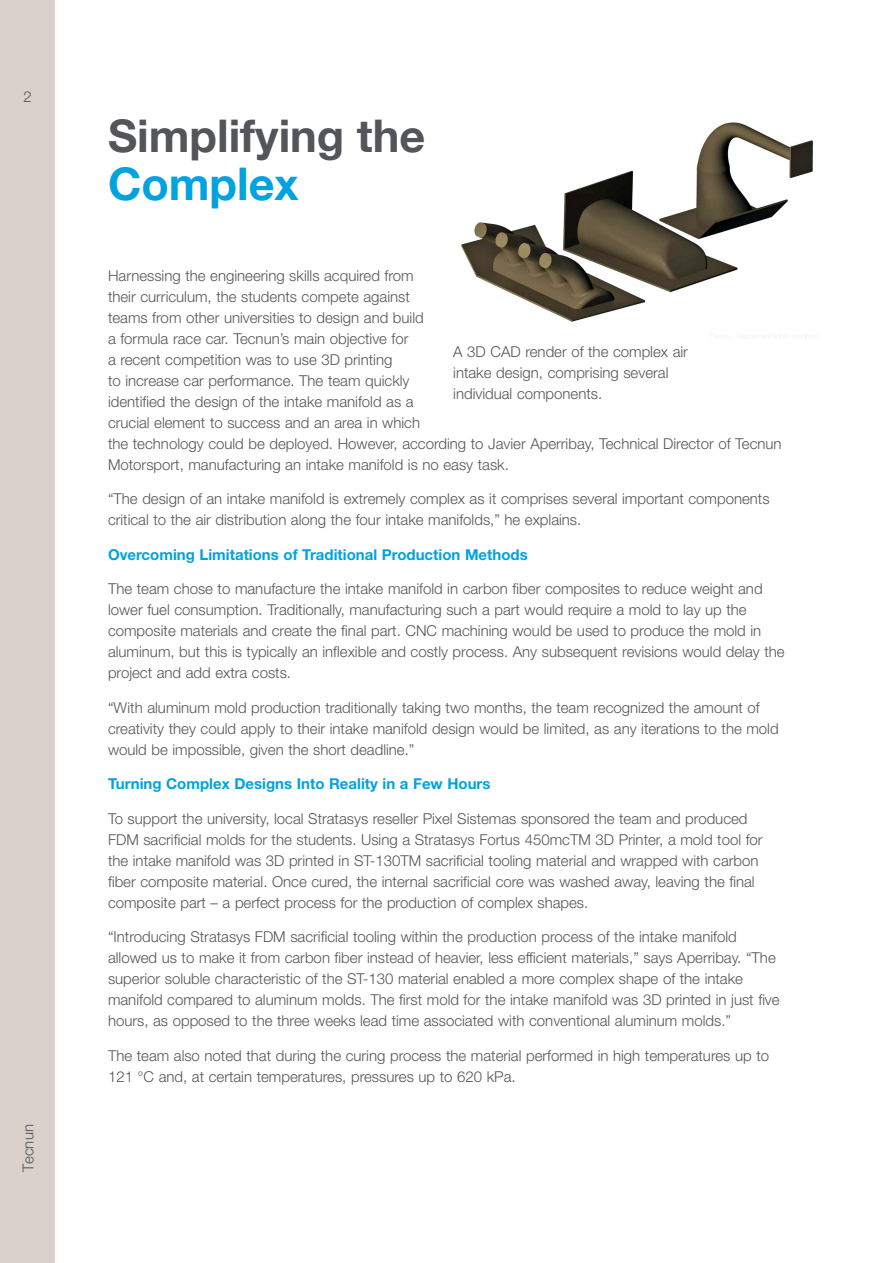
<style>
.page{position:relative;width:893px;height:1263px;background:#fff}
.page>*{position:absolute;margin:0;border:0;box-sizing:border-box;transform-origin:0 0}
.Page_Title{font:700 45px/48px "Helvetica Neue";color:#54555a}
.Para{font:300 15px/21px "Helvetica Neue LT Std";color:#54555a}
.Para_Header{font:700 15px "Helvetica Neue LT Std";color:#00a2df}
.s1{color:#00a2df}
</style>
<div class="page">
<div style="left:0;top:0;width:55px;height:1263px;background:#dad1cb"></div>
<img style="left:460px;top:122px;width:353px;height:217px">
<p class="Para" style="left:23px;top:86px;width:10px">2</p>
<p class="Para" style="left:18px;top:1171px;width:49px;rotate:-90deg">Tecnun</p>
<p class="Page_Title" style="left:108px;top:113px;width:319px">Simplifying the<br><span class="s1">Complex</span></p>
<p class="Para" style="left:108px;top:265px;width:675px">Harnessing the engineering skills acquired from<br>their curriculum, the students compete against<br>teams from other universities to design and build<br>a formula race car. Tecnun’s main objective for<br>a recent competition was to use 3D printing<br>to increase car performance. The team quickly<br>identified the design of the intake manifold as a<br>crucial element to success and an area in which<br>the technology could be deployed. However, according to Javier Aperribay, Technical Director of Tecnun Motorsport, manufacturing an intake manifold is no easy task.</p>
<p class="Para" style="left:108px;top:488px;width:663px">“The design of an intake manifold is extremely complex as it comprises several important components critical to the air distribution along the four intake manifolds,” he explains.</p>
<p class="Para_Header" style="left:108px;top:545px;width:421px">Overcoming Limitations of Traditional Production Methods</p>
<p class="Para" style="left:108px;top:578px;width:678px">The team chose to manufacture the intake manifold in carbon fiber composites to reduce weight and lower fuel consumption. Traditionally, manufacturing such a part would require a mold to lay up the composite materials and create the final part. CNC machining would be used to produce the mold in aluminum, but this is typically an inflexible and costly process. Any subsequent revisions would delay the project and add extra costs.</p>
<p class="Para" style="left:108px;top:697px;width:672px">“With aluminum mold production traditionally taking two months, the team recognized the amount of creativity they could apply to their intake manifold design would be limited, as any iterations to the mold would be impossible, given the short deadline.”</p>
<p class="Para_Header" style="left:108px;top:775px;width:384px">Turning Complex Designs Into Reality in a Few Hours</p>
<p class="Para" style="left:108px;top:808px;width:656px">To support the university, local Stratasys reseller Pixel Sistemas sponsored the team and produced FDM sacrificial molds for the students. Using a Stratasys Fortus 450mcTM 3D Printer, a mold tool for the intake manifold was 3D printed in ST-130TM sacrificial tooling material and wrapped with carbon fiber composite material. Once cured, the internal sacrificial core was washed away, leaving the final composite part – a perfect process for the production of complex shapes.</p>
<p class="Para" style="left:108px;top:926px;width:673px">“Introducing Stratasys FDM sacrificial tooling within the production process of the intake manifold allowed us to make it from carbon fiber instead of heavier, less efficient materials,” says Aperribay. “The superior soluble characteristic of the ST-130 material enabled a more complex shape of the intake manifold compared to aluminum molds. The first mold for the intake manifold was 3D printed in just five hours, as opposed to the three weeks lead time associated with conventional aluminum molds.”</p>
<p class="Para" style="left:108px;top:1045px;width:663px">The team also noted that during the curing process the material performed in high temperatures up to<br>121 °C and, at certain temperatures, pressures up to 620 kPa.</p>
<p class="Para" style="left:453px;top:341px;width:236px">A 3D CAD render of the complex air intake design, comprising several individual components.</p>
</div>
